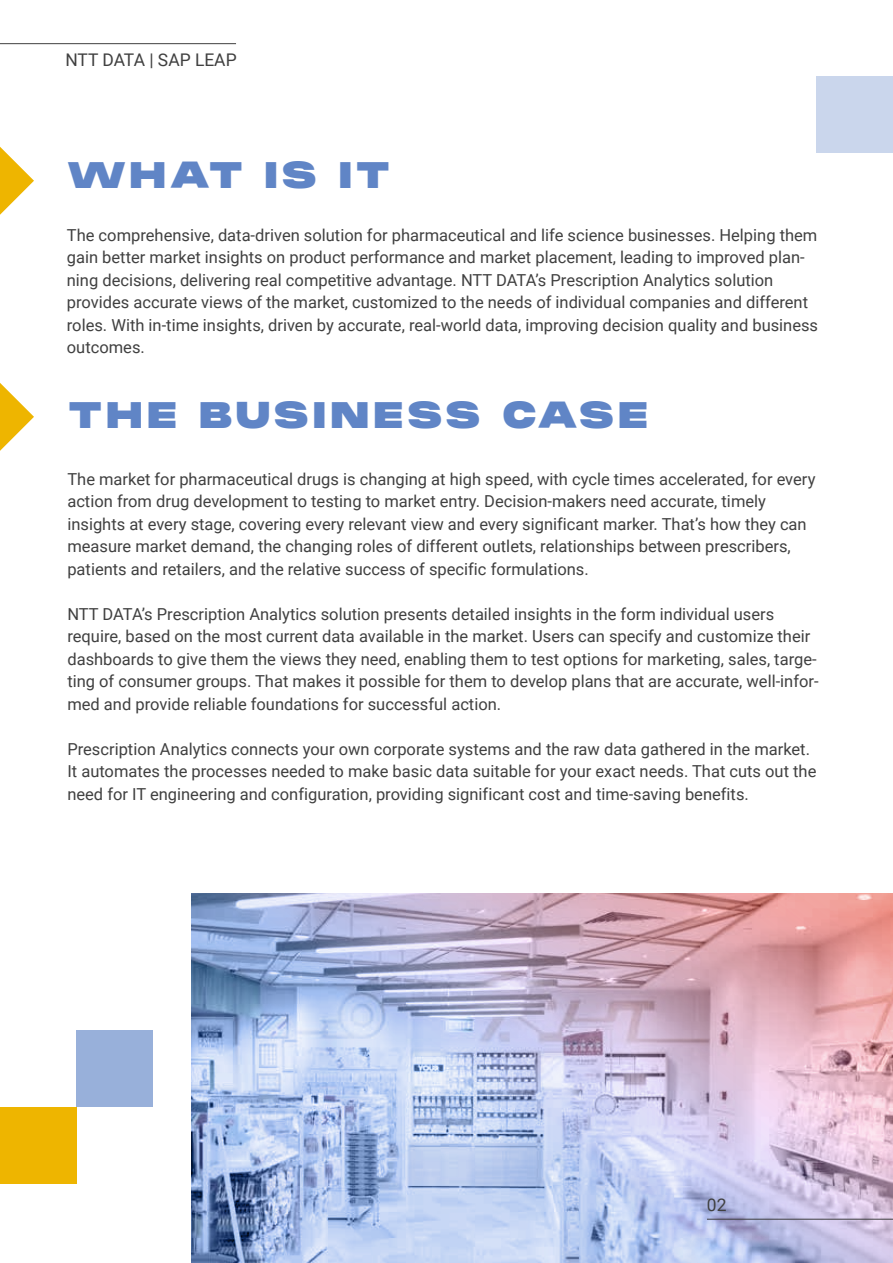
<style>
.page{position:relative;width:893px;height:1263px;background:#fff}
.page>*{position:absolute;margin:0;border:0;box-sizing:border-box;transform-origin:0 0}
.t1{font:800 36px "Monument Extended";letter-spacing:.085em;color:#6085c6}
.t2{font:17.4px "Roboto";color:#404040}
.t3{font:16.5px/22.5px "Roboto";color:#404040}
</style>
<div class="page">
<img style="left:191px;top:893px;width:702px;height:370px">
<svg style="left:0;top:147px;width:34px;height:68px"></svg>
<svg style="left:0;top:383px;width:34px;height:68px"></svg>
<hr style="left:707px;top:1219px;width:186px;height:1px;background:#404040">
<hr style="left:0;top:43px;width:236px;height:1px;background:#404040">
<div style="left:0;top:1107px;width:77px;height:76px;background:#eeb500"></div>
<div style="left:77px;top:1030px;width:76px;height:77px;background:#98b0da"></div>
<div style="left:817px;top:76px;width:76px;height:77px;background:#cad6ec"></div>
<p class="t2" style="left:65px;top:48px;width:173px">NTT DATA | SAP LEAP</p>
<h1 class="t1" style="left:67px;top:150px;width:325px">WHAT IS IT</h1>
<p class="t3" style="left:67px;top:223px;width:753px">The comprehensive, data-driven solution for pharmaceutical and life science businesses. Helping them gain better market insights on product performance and market placement, leading to improved plan&shy;ning decisions, delivering real competitive advantage. NTT DATA’s Prescription Analytics solution provides accurate views of the market, customized to the needs of individual companies and different roles. With in-time insights, driven by accurate, real-world data, improving decision quality and business outcomes.</p>
<h1 class="t1" style="left:68px;top:390px;width:582px">THE BUSINESS CASE</h1>
<p class="t3" style="left:67px;top:467px;width:750px">The market for pharmaceutical drugs is changing at high speed, with cycle times accelerated, for every action from drug development to testing to market entry. Decision-makers need accurate, timely insights at every stage, covering every relevant view and every significant marker. That’s how they can measure market demand, the changing roles of different outlets, relationships between prescribers, patients and retailers, and the relative success of specific formulations.</p>
<p class="t3" style="left:67px;top:602px;width:753px">NTT DATA’s Prescription Analytics solution presents detailed insights in the form individual users require, based on the most current data available in the market. Users can specify and customize their dashboards to give them the views they need, enabling them to test options for marketing, sales, targe&shy;ting of consumer groups. That makes it possible for them to develop plans that are accurate, well-infor&shy;med and provide reliable foundations for successful action.</p>
<p class="t3" style="left:67px;top:737px;width:751px">Prescription Analytics connects your own corporate systems and the raw data gathered in the market.<br>It automates the processes needed to make basic data suitable for your exact needs. That cuts out the need for IT engineering and configuration, providing significant cost and time-saving benefits.</p>
<p class="t2" style="left:707px;top:1193px;width:21px">02</p>
</div>
